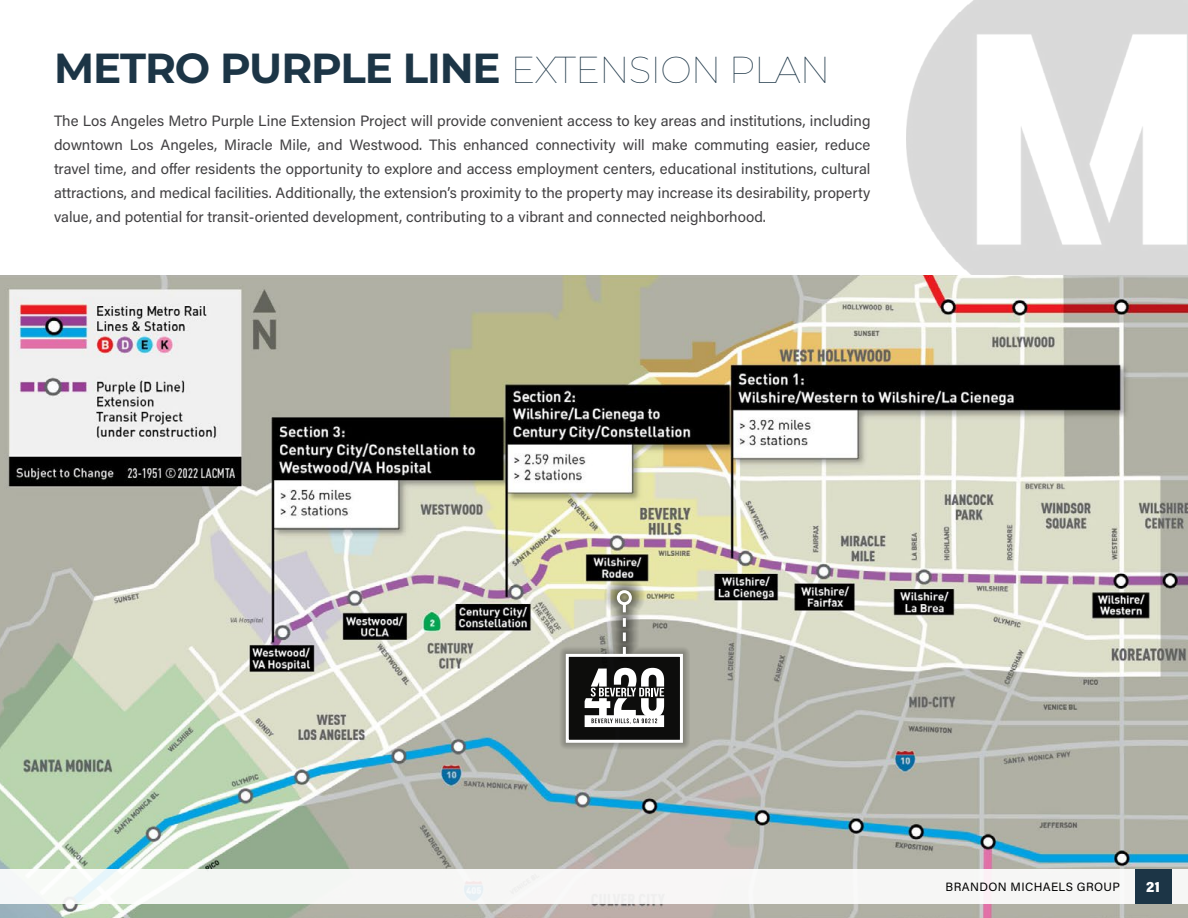
<style>
.page{position:relative;width:1188px;height:918px;background:#fff}
.page>*{position:absolute;margin:0;border:0;box-sizing:border-box;transform-origin:0 0}
.t1{font:700 42px "Montserrat";letter-spacing:-.025em;color:#1c3546}
.t2{font:15px/24px "Acumin Pro";color:#414042;text-align:justify}
.t3{font:900 15px "Acumin Pro Semi Cond";color:#fff}
.t4{font:12px "Acumin Pro";letter-spacing:.03em;color:#000}
.s1{font-weight:100;font-size:37.5px}
</style>
<div class="page">
<img style="left:907px;top:0;width:281px;height:275px">
<img style="left:0;top:275px;width:1188px;height:643px">
<div style="left:559px;top:577px;width:131px;height:173px;background:#000;opacity:.5"></div>
<div style="left:610px;top:583px;width:29px;height:80px;background:#000;opacity:.75"></div>
<svg style="left:623px;top:605px;width:3px;height:49px"></svg>
<div style="left:617px;top:590px;width:15px;height:15px;border:3px solid #fff;border-radius:50%"></div>
<div style="left:567px;top:655px;width:115px;height:86px;background:#0d0d0c"></div>
<div style="left:566px;top:654px;width:117px;height:89px;border:3px solid #fff"></div>
<svg style="left:585px;top:668px;width:79px;height:59px"></svg>
<div style="left:0;top:869px;width:1188px;height:35px;background:#f6f6f5"></div>
<div style="left:1135px;top:869px;width:36px;height:35px;background:#1c3546"></div>
<h1 class="t1" style="left:54px;top:38px;width:778px">METRO PURPLE LINE <span class="s1">EXTENSION PLAN</span></h1>
<p class="t2" style="left:54px;top:108px;width:818px">The Los Angeles Metro Purple Line Extension Project will provide convenient access to key areas and institutions, including downtown Los Angeles, Miracle Mile, and Westwood. This enhanced connectivity will make commuting easier, reduce travel time, and offer residents the opportunity to explore and access employment centers, educational institutions, cultural attractions, and medical facilities. Additionally, the extension’s proximity to the property may increase its desirability, property value, and potential for transit-oriented development, contributing to a vibrant and connected neighborhood.</p>
<p class="t4" style="left:946px;top:878px;width:176px">BRANDON MICHAELS GROUP</p>
<p class="t3" style="left:1146px;top:876px;width:16px">21</p>
</div>
